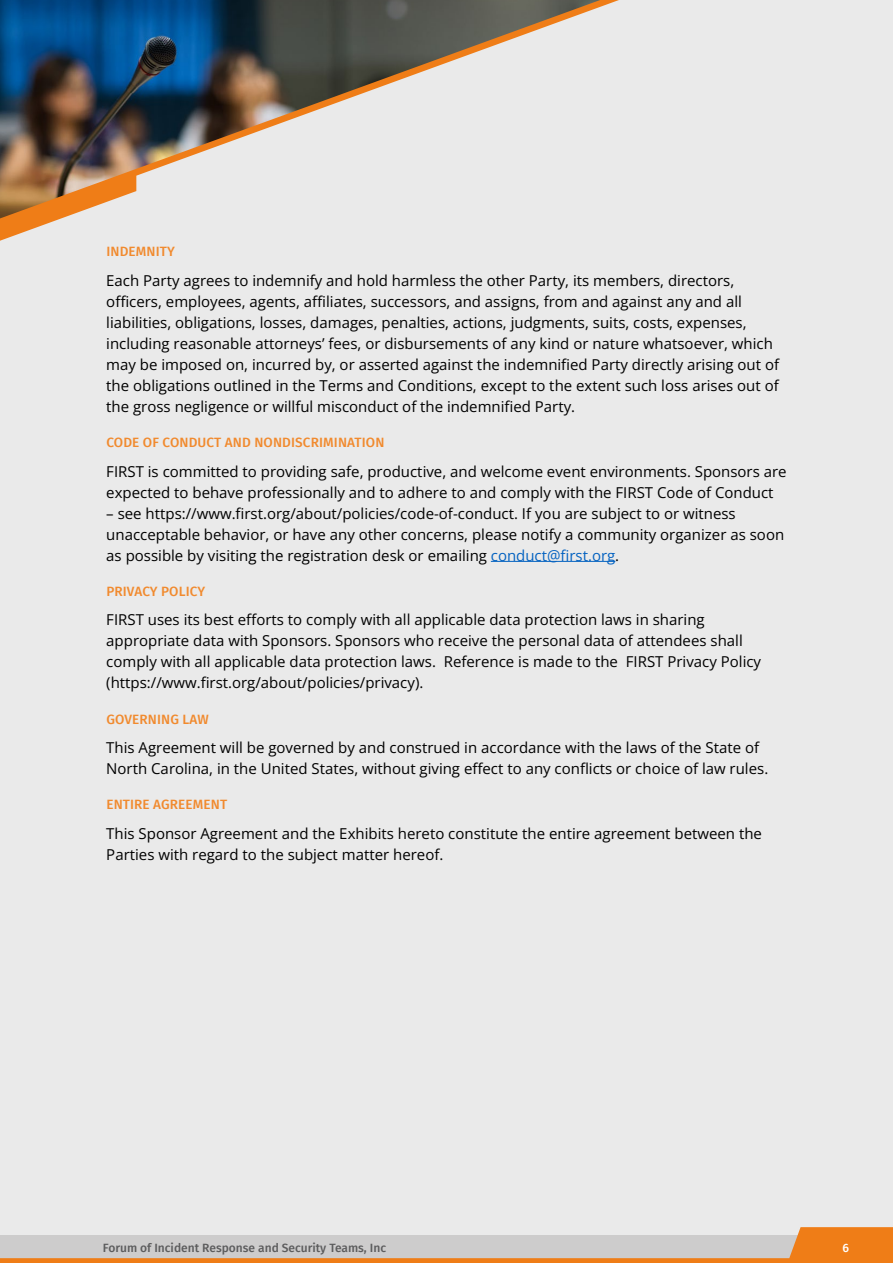
<style>
.page{position:relative;width:893px;height:1263px;background:#eaeaea}
.page>*{position:absolute;margin:0;border:0;box-sizing:border-box;transform-origin:0 0}
.t1{font:15px/21px "Open Sans";color:#000}
.t2{font:500 13.5px "Fira Sans";letter-spacing:.01em;color:#f18a2e}
.t3{font:500 12px "Fira Sans";color:#5c5c5d}
.t4{font:500 12px "Fira Sans";color:#fff}
.s1{color:#0563c1}
</style>
<div class="page">
<img style="left:0;top:0;width:619px;height:241px">
<svg style="left:0;top:1227px;width:893px;height:34px"></svg>
<hr style="left:0;top:1261px;width:893px;height:2px;background:#ef7d17">
<hr style="left:491px;top:561px;width:124px;height:1px;background:#0563c1">
<p class="t2" style="left:106px;top:241px;width:70px">INDEMNITY</p>
<p class="t1" style="left:106px;top:269px;width:674px">Each Party agrees to indemnify and hold harmless the other Party, its members, directors, officers, employees, agents, affiliates, successors, and assigns, from and against any and all liabilities, obligations, losses, damages, penalties, actions, judgments, suits, costs, expenses, including reasonable attorneys’ fees, or disbursements of any kind or nature whatsoever, which may be imposed on, incurred by, or asserted against the indemnified Party directly arising out of the obligations outlined in the Terms and Conditions, except to the extent such loss arises out of the gross negligence or willful misconduct of the indemnified Party.</p>
<p class="t2" style="left:106px;top:432px;width:280px">CODE OF CONDUCT AND NONDISCRIMINATION</p>
<p class="t1" style="left:106px;top:460px;width:682px">FIRST is committed to providing safe, productive, and welcome event environments. Sponsors are expected to behave professionally and to adhere to and comply with the FIRST Code of Conduct</p>
<p class="t1" style="left:106px;top:502px;width:679px">– see https://www.first.org/about/policies/code-of-conduct. If you are subject to or witness unacceptable behavior, or have any other concerns, please notify a community organizer as soon as possible by visiting the registration desk or emailing <span class="s1">conduct@first.org</span>.</p>
<p class="t2" style="left:106px;top:580px;width:100px">PRIVACY POLICY</p>
<p class="t1" style="left:106px;top:609px;width:656px">FIRST uses its best efforts to comply with all applicable data protection laws in sharing appropriate data with Sponsors. Sponsors who receive the personal data of attendees shall comply with all applicable data protection laws. Reference is made to the FIRST Privacy Policy (https://www.first.org/about/policies/privacy).</p>
<p class="t2" style="left:106px;top:708px;width:104px">GOVERNING LAW</p>
<p class="t1" style="left:106px;top:737px;width:663px">This Agreement will be governed by and construed in accordance with the laws of the State of<br>North Carolina, in the United States, without giving effect to any conflicts or choice of law rules.</p>
<p class="t2" style="left:106px;top:794px;width:122px">ENTIRE AGREEMENT</p>
<p class="t1" style="left:106px;top:823px;width:657px">This Sponsor Agreement and the Exhibits hereto constitute the entire agreement between the<br>Parties with regard to the subject matter hereof.</p>
<p class="t3" style="left:103px;top:1238px;width:285px">Forum of Incident Response and Security Teams, Inc</p>
<p class="t4" style="left:842px;top:1238px;width:8px">6</p>
</div>
